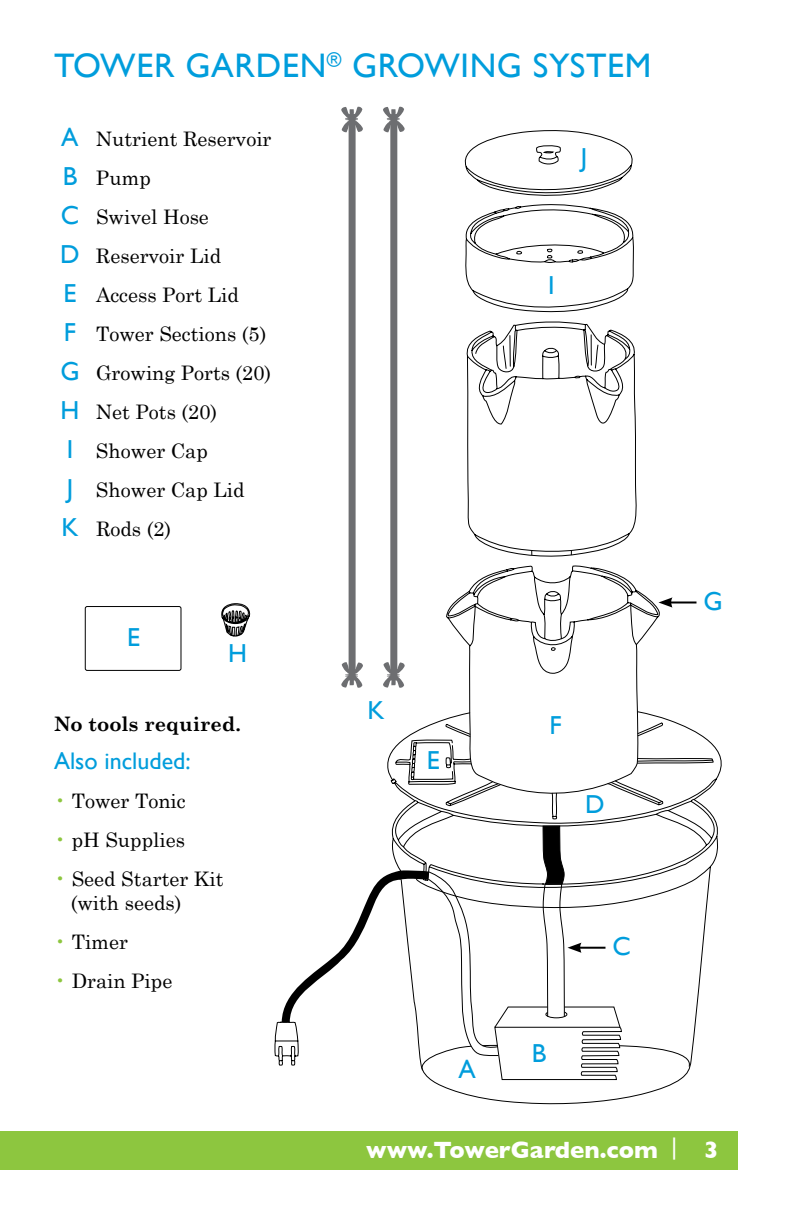
<style>
.page{position:relative;width:792px;height:1224px;background:#fff}
.page>*{position:absolute;margin:0;border:0;box-sizing:border-box;transform-origin:0 0}
.t1{font:34px "Gill Sans";letter-spacing:.02em;color:#009ddc}
.t2{font:26px "Gill Sans";color:#009ddc}
.t3{font:700 24px "Gill Sans";color:#fff}
.t4{font:24px "Gill Sans";color:#009ddc}
.t5{font:20px/24px "Century Schoolbook";color:#000}
.t6{font:700 20px "Century Schoolbook";color:#000}
.s1{font-family:"Gill Sans";font-size:26px;color:#009ddc}
.s2{color:#8dc63f}
</style>
<div class="page">
<div style="left:0;top:1132px;width:738px;height:38px;background:#8dc63f"></div>
<div style="left:349px;top:115px;width:7px;height:563px;background:#6d6e71;border-radius:4px"></div>
<div style="left:390px;top:115px;width:7px;height:563px;background:#6d6e71;border-radius:4px"></div>
<svg style="left:341px;top:106px;width:22px;height:27px"></svg>
<svg style="left:383px;top:106px;width:22px;height:27px"></svg>
<svg style="left:341px;top:662px;width:22px;height:26px"></svg>
<svg style="left:383px;top:662px;width:22px;height:26px"></svg>
<div style="left:85px;top:606px;width:96px;height:65px;border:1px solid #000101;border-radius:2px"></div>
<svg style="left:221px;top:603px;width:30px;height:34px"></svg>
<svg style="left:430px;top:825px;width:288px;height:280px"></svg>
<svg style="left:387px;top:716px;width:326px;height:114px"></svg>
<svg style="left:446px;top:565px;width:214px;height:253px"></svg>
<svg style="left:466px;top:321px;width:171px;height:236px"></svg>
<svg style="left:464px;top:130px;width:170px;height:183px"></svg>
<hr style="left:669px;top:602px;width:27px;height:2px;background:#000">
<svg style="left:658px;top:597px;width:15px;height:11px"></svg>
<svg style="left:275px;top:825px;width:419px;height:255px"></svg>
<h1 class="t1" style="left:54px;top:46px;width:599px">TOWER GARDEN<sup>®</sup> GROWI NG SYSTEM</h1>
<p class="t5" style="left:61px;top:127px;width:212px"><span class="s1">A</span> Nutrient Reservoir</p>
<p class="t5" style="left:63px;top:166px;width:90px"><span class="s1">B</span> Pump</p>
<p class="t5" style="left:61px;top:205px;width:150px"><span class="s1">C</span> Swivel Hose</p>
<p class="t5" style="left:60px;top:244px;width:162px"><span class="s1">D</span> Reservoir Lid</p>
<p class="t5" style="left:64px;top:283px;width:177px"><span class="s1">E</span> Access Port Lid</p>
<p class="t5" style="left:64px;top:322px;width:204px"><span class="s1">F</span> Tower Sections (5)</p>
<p class="t5" style="left:60px;top:361px;width:212px"><span class="s1">G</span> Growing Ports (20)</p>
<p class="t5" style="left:61px;top:400px;width:158px"><span class="s1">H</span> Net Pots (20)</p>
<p class="t5" style="left:67px;top:439px;width:143px"><span class="s1">I</span> Shower Cap</p>
<p class="t5" style="left:67px;top:478px;width:179px"><span class="s1">J</span> Shower Cap Lid</p>
<p class="t5" style="left:61px;top:517px;width:111px"><span class="s1">K</span> Rods (2)</p>
<h2 class="t2" style="left:127px;top:623px;width:12px">E</h2>
<h2 class="t2" style="left:228px;top:638px;width:20px">H</h2>
<p class="t6" style="left:54px;top:712px;width:189px">No tools required.</p>
<p class="t4" style="left:54px;top:747px;width:138px">ALSO INCLUDED:</p>
<p class="t5" style="left:54px;top:789px;width:133px"><span class="s2">•</span> Tower Tonic</p>
<p class="t5" style="left:54px;top:828px;width:133px"><span class="s2">•</span> pH Supplies</p>
<p class="t5" style="left:71px;top:867px;width:154px;text-indent:-17px"><span class="s2">•</span> Seed Starter Kit (with seeds)</p>
<p class="t5" style="left:54px;top:930px;width:75px"><span class="s2">•</span> Timer</p>
<p class="t5" style="left:54px;top:969px;width:120px"><span class="s2">•</span> Drain Pipe</p>
<h2 class="t2" style="left:581px;top:142px;width:8px">J</h2>
<h2 class="t2" style="left:548px;top:270px;width:8px">I</h2>
<h2 class="t2" style="left:367px;top:695px;width:19px">K</h2>
<h2 class="t2" style="left:427px;top:745px;width:12px">E</h2>
<h2 class="t2" style="left:458px;top:1054px;width:19px">A</h2>
<h2 class="t2" style="left:549px;top:710px;width:11px">F</h2>
<h2 class="t2" style="left:585px;top:789px;width:18px">D</h2>
<h2 class="t2" style="left:532px;top:1039px;width:16px">B</h2>
<h2 class="t2" style="left:613px;top:932px;width:17px">C</h2>
<h2 class="t2" style="left:704px;top:586px;width:21px">G</h2>
<p class="t3" style="left:366px;top:1136px;width:354px">www.TowerGarden.com <sup>|</sup> 3</p>
</div>
